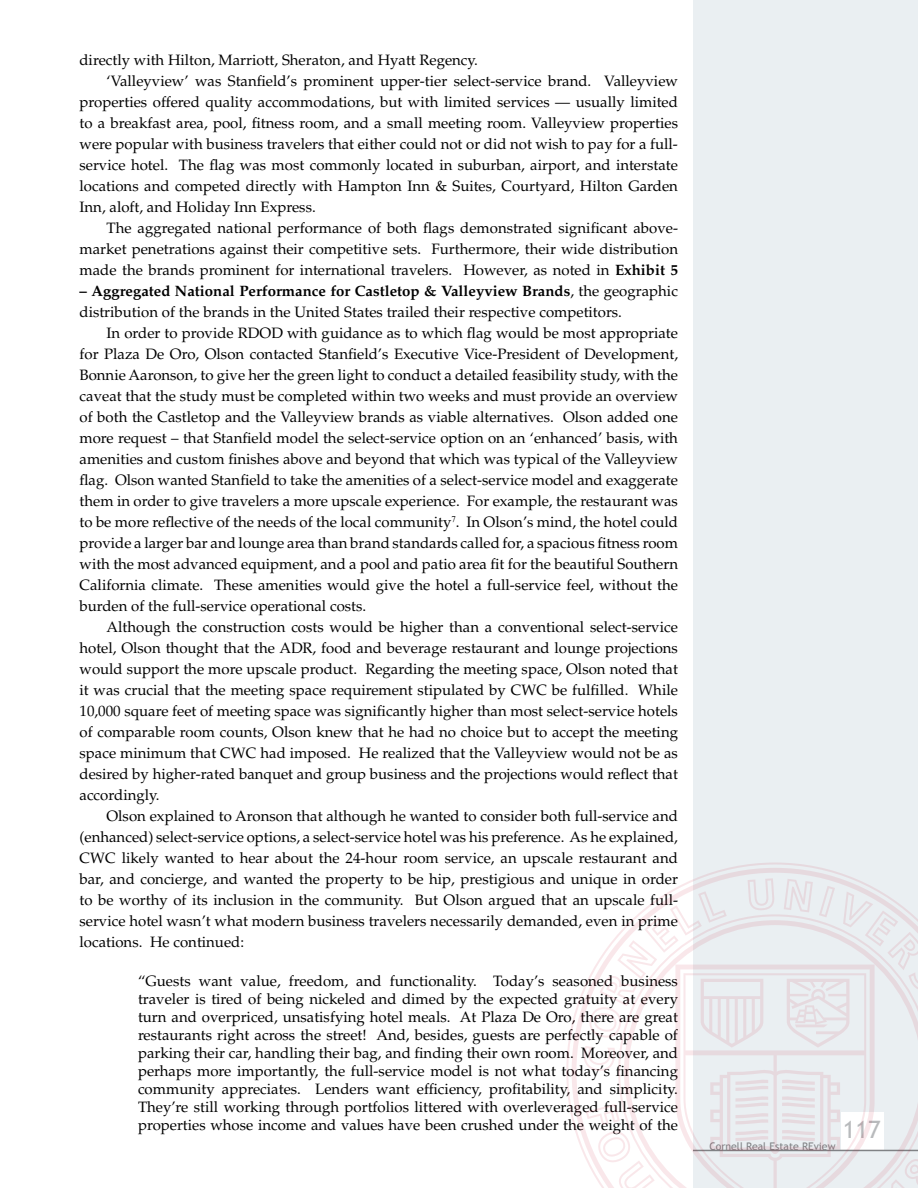
<style>
.page{position:relative;width:918px;height:1188px;background:#fff}
.page>*{position:absolute;margin:0;border:0;box-sizing:border-box;transform-origin:0 0}
.t1{font:24px "Trebuchet MS";color:#b8babc}
.t2{font:15px/21px "Palatino LT Std";color:#000;text-align:justify}
.t3{font:10.5px "Trebuchet MS";color:#808285}
.s1{font-weight:700}
</style>
<div class="page">
<div style="left:693px;top:0;width:225px;height:1188px;background:#eaeff2"></div>
<svg style="left:572px;top:868px;width:281px;height:284px"></svg>
<svg style="left:583px;top:878px;width:335px;height:310px"></svg>
<svg style="left:701px;top:979px;width:62px;height:69px"></svg>
<svg style="left:787px;top:979px;width:63px;height:69px"></svg>
<p class="t2" style="left:80px;top:50px;width:400px">directly with Hilton, Marriott, Sheraton, and Hyatt Regency.</p>
<p class="t2" style="left:106px;top:71px;width:573px">‘Valleyview’ was Stanfield’s prominent upper-tier select-service brand. Valleyview</p>
<p class="t2" style="left:80px;top:92px;width:600px">properties offered quality accommodations, but with limited services — usually limited</p>
<p class="t2" style="left:80px;top:113px;width:600px">to a breakfast area, pool, fitness room, and a small meeting room. Valleyview properties</p>
<p class="t2" style="left:80px;top:134px;width:600px">were popular with business travelers that either could not or did not wish to pay for a full-</p>
<p class="t2" style="left:80px;top:155px;width:600px">service hotel. The flag was most commonly located in suburban, airport, and interstate</p>
<p class="t2" style="left:80px;top:176px;width:600px">locations and competed directly with Hampton Inn &amp; Suites, Courtyard, Hilton Garden</p>
<p class="t2" style="left:80px;top:197px;width:238px">Inn, aloft, and Holiday Inn Express.</p>
<p class="t2" style="left:107px;top:218px;width:573px">The aggregated national performance of both flags demonstrated significant above-</p>
<p class="t2" style="left:80px;top:239px;width:600px">market penetrations against their competitive sets. Furthermore, their wide distribution</p>
<p class="t2" style="left:80px;top:260px;width:600px">made the brands prominent for international travelers. However, as noted in <span class="s1">Exhibit 5</span></p>
<p class="t2" style="left:80px;top:281px;width:600px"><span class="s1">– Aggregated National Performance for Castletop &amp; Valleyview Brands</span>, the geographic distribution of the brands in the United States trailed their respective competitors.</p>
<p class="t2" style="left:80px;top:323px;width:600px;text-indent:27px">In order to provide RDOD with guidance as to which flag would be most appropriate for Plaza De Oro, Olson contacted Stanfield’s Executive Vice-President of Development, Bonnie Aaronson, to give her the green light to conduct a detailed feasibility study, with the caveat that the study must be completed within two weeks and must provide an overview of both the Castletop and the Valleyview brands as viable alternatives. Olson added one more request – that Stanfield model the select-service option on an ‘enhanced’ basis, with amenities and custom finishes above and beyond that which was typical of the Valleyview flag. Olson wanted Stanfield to take the amenities of a select-service model and exaggerate them in order to give travelers a more upscale experience. For example, the restaurant was to be more reflective of the needs of the local community<sup>7</sup>. In Olson’s mind, the hotel could provide a larger bar and lounge area than brand standards called for, a spacious fitness room with the most advanced equipment, and a pool and patio area fit for the beautiful Southern California climate. These amenities would give the hotel a full-service feel, without the burden of the full-service operational costs.</p>
<p class="t2" style="left:80px;top:617px;width:600px;text-indent:27px">Although the construction costs would be higher than a conventional select-service hotel, Olson thought that the ADR, food and beverage restaurant and lounge projections would support the more upscale product. Regarding the meeting space, Olson noted that it was crucial that the meeting space requirement stipulated by CWC be fulfilled. While 10,000 square feet of meeting space was significantly higher than most select-service hotels of comparable room counts, Olson knew that he had no choice but to accept the meeting space minimum that CWC had imposed. He realized that the Valleyview would not be as desired by higher-rated banquet and group business and the projections would reflect that accordingly.</p>
<p class="t2" style="left:80px;top:806px;width:600px;text-indent:27px">Olson explained to Aronson that although he wanted to consider both full-service and (enhanced) select-service options, a select-service hotel was his preference. As he explained, CWC likely wanted to hear about the 24-hour room service, an upscale restaurant and bar, and concierge, and wanted the property to be hip, prestigious and unique in order to be worthy of its inclusion in the community. But Olson argued that an upscale full&shy;service hotel wasn’t what modern business travelers necessarily demanded, even in prime locations. He continued:</p>
<p class="t2" style="left:138px;top:972px;width:542px;line-height:18px">“Guests want value, freedom, and functionality. Today’s seasoned business traveler is tired of being nickeled and dimed by the expected gratuity at every turn and overpriced, unsatisfying hotel meals. At Plaza De Oro, there are great restaurants right across the street! And, besides, guests are perfectly capable of parking their car, handling their bag, and finding their own room. Moreover, and perhaps more importantly, the full-service model is not what today’s financing community appreciates. Lenders want efficiency, profitability, and simplicity.<br>They’re still working through portfolios littered with overleveraged full-service properties whose income and values have been crushed under the weight of the</p>
<p class="t3" style="left:710px;top:1140px;width:127px">Cornell Real Estate REview</p>
<h1 class="t1" style="left:843px;top:1115px;width:39px">117</h1>
</div>
